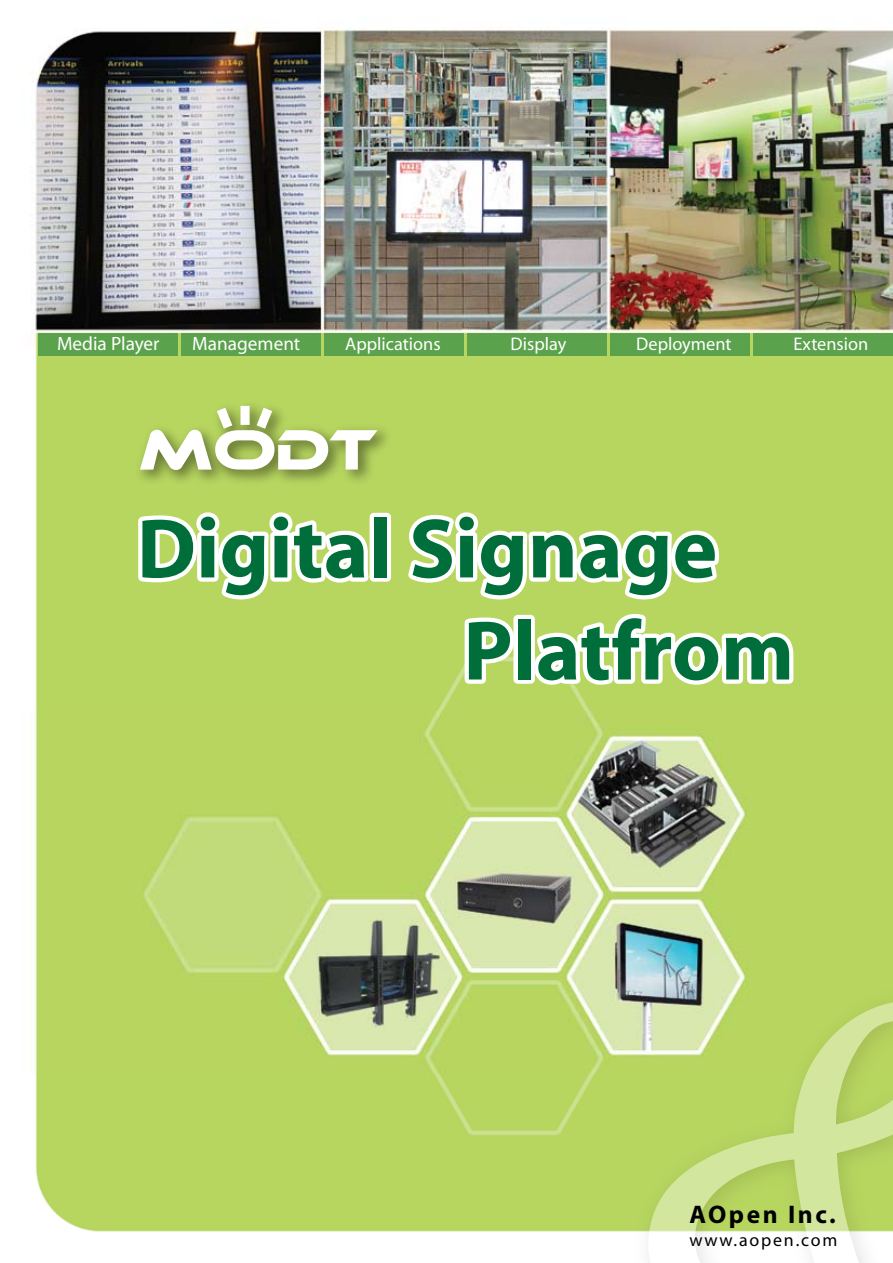
<style>
.page{position:relative;width:893px;height:1263px;background:#fff}
.page>*{position:absolute;margin:0;border:0;box-sizing:border-box;transform-origin:0 0}
.t1{font:700 85.05px/102px "Myriad";color:#006e3a}
.t2{font:700 25.5px "Myriad";letter-spacing:.1em;color:#000}
.t3{font:19.2px "Myriad";color:#fff}
.t4{font:18.3px "Myriad";color:#fff}
.t5{font:17.85px "Myriad";letter-spacing:.1em;color:#000}
</style>
<div class="page">
<img style="left:23px;top:29px;width:870px;height:1203px">
<img style="left:129px;top:395px;width:271px;height:96px">
<svg style="left:140px;top:408px;width:238px;height:62px"></svg>
<div style="left:240px;top:406px;width:10px;height:19px;background:#fff"></div>
<svg style="left:133px;top:508px;width:242px;height:96px"></svg>
<div style="left:370px;top:513px;width:21px;height:69px;border:9px solid #fff"></div>
<svg style="left:401px;top:508px;width:322px;height:96px"></svg>
<svg style="left:460px;top:613px;width:60px;height:75px"></svg>
<div style="left:513px;top:615px;width:22px;height:69px;border:9px solid #fff"></div>
<svg style="left:530px;top:610px;width:268px;height:81px"></svg>
<div style="left:38px;top:333px;width:139px;height:22px;background:#5ba24d"></div>
<div style="left:181px;top:333px;width:139px;height:22px;background:#5ba24d"></div>
<div style="left:324px;top:333px;width:139px;height:22px;background:#5ba24d"></div>
<div style="left:610px;top:333px;width:140px;height:22px;background:#5ba24d"></div>
<div style="left:753px;top:333px;width:140px;height:22px;background:#5ba24d"></div>
<div style="left:467px;top:333px;width:139px;height:22px;background:#5ba24d"></div>
<img style="left:626px;top:980px;width:266px;height:252px">
<svg style="left:647px;top:1002px;width:245px;height:261px;background:#c7de86"></svg>
<p class="t3" style="left:57px;top:334px;width:104px">Media Player</p>
<p class="t3" style="left:192px;top:334px;width:110px">Management</p>
<p class="t4" style="left:345px;top:335px;width:97px">Applications</p>
<p class="t4" style="left:511px;top:335px;width:57px">Display</p>
<p class="t4" style="left:636px;top:335px;width:97px">Deployment</p>
<p class="t4" style="left:794px;top:335px;width:76px">Extension</p>
<h1 class="t1" style="left:463px;top:501px;width:332px;text-indent:-326px">Digital Signage<br>Platfrom</h1>
<h2 class="t2" style="left:689px;top:1201px;width:148px">AOpen Inc.</h2>
<p class="t5" style="left:689px;top:1231px;width:149px">www.aopen.com</p>
</div>
